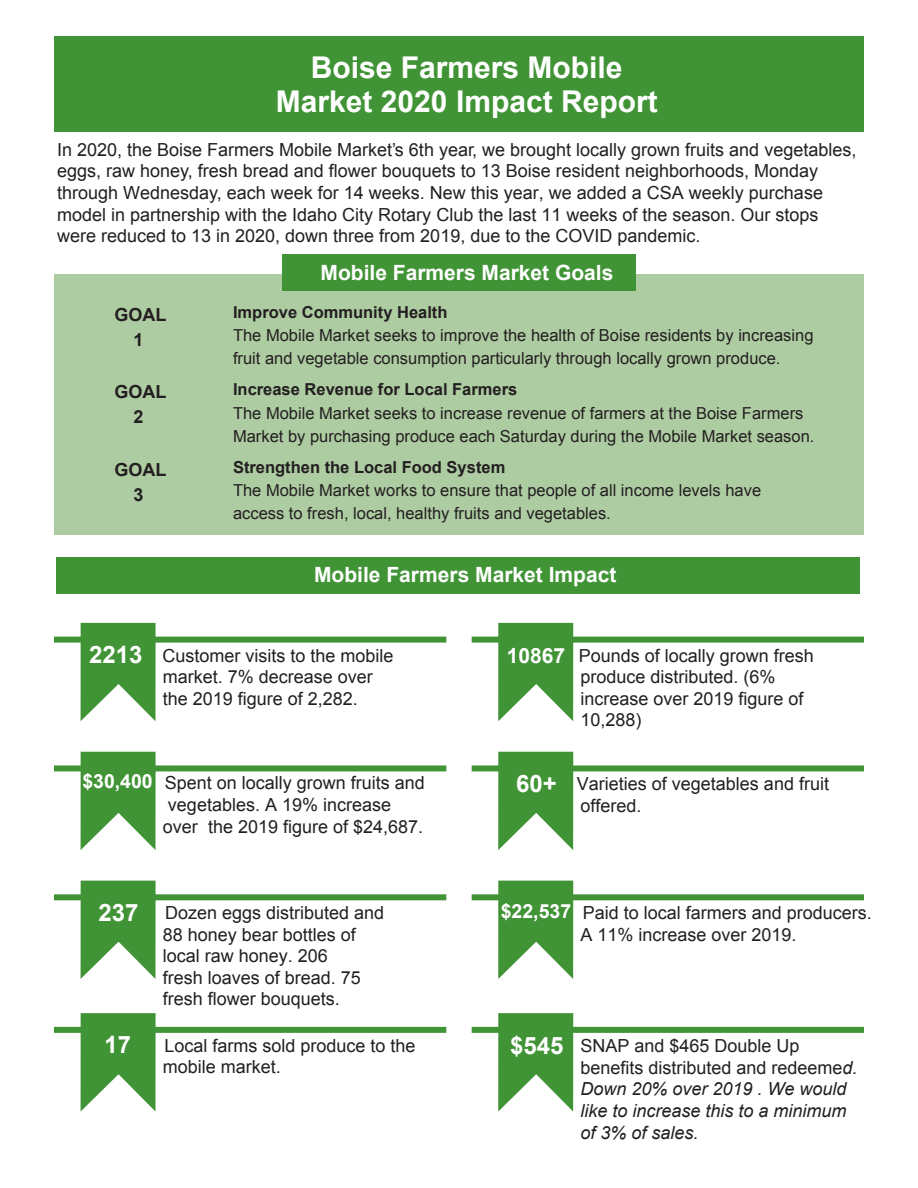
<style>
.page{position:relative;width:918px;height:1188px;background:#fff}
.page>*{position:absolute;margin:0;border:0;box-sizing:border-box;transform-origin:0 0}
.t1{font:700 30px/33.9px "Arial";color:#fff;text-align:center}
.t2{font:700 24px "Arial";color:#fff}
.t3{font:700 21px "Arial";color:#fff}
.t4{font:18px/21.6px "Arial";color:#231f20}
.t5{font:italic 18px/21.6px "Arial";color:#231f20}
.t6{font:700 18px "Arial";color:#231f20}
.t7{font:16.5px/23.1px "Arial";color:#231f20}
.s1{font-weight:700}
.s2{font-weight:700;font-size:24px;color:#fff}
.s3{font-weight:700;font-size:21px;color:#fff}
.s4{font-weight:700;font-size:19.5px;color:#fff}
.s5{font-weight:700;font-style:normal;font-size:24px;color:#fff}
.s6{font-style:normal}
</style>
<div class="page">
<div style="left:54px;top:37px;width:810px;height:95px;background:#419436"></div>
<div style="left:54px;top:274px;width:810px;height:260px;background:#aecca2"></div>
<div style="left:282px;top:255px;width:354px;height:36px;background:#419436"></div>
<div style="left:56px;top:557px;width:804px;height:37px;background:#419436"></div>
<svg style="left:81px;top:623px;width:75px;height:98px"></svg>
<div style="left:54px;top:637px;width:392px;height:6px;background:#419436"></div>
<svg style="left:498px;top:881px;width:75px;height:98px"></svg>
<div style="left:472px;top:894px;width:392px;height:6px;background:#419436"></div>
<svg style="left:498px;top:1013px;width:75px;height:99px"></svg>
<div style="left:472px;top:1027px;width:392px;height:6px;background:#419436"></div>
<svg style="left:81px;top:752px;width:75px;height:98px"></svg>
<div style="left:54px;top:765px;width:392px;height:6px;background:#419436"></div>
<svg style="left:498px;top:752px;width:75px;height:98px"></svg>
<div style="left:472px;top:765px;width:392px;height:6px;background:#419436"></div>
<svg style="left:81px;top:1013px;width:75px;height:99px"></svg>
<div style="left:54px;top:1027px;width:392px;height:6px;background:#419436"></div>
<svg style="left:81px;top:881px;width:75px;height:98px"></svg>
<div style="left:54px;top:894px;width:392px;height:6px;background:#419436"></div>
<svg style="left:498px;top:623px;width:75px;height:98px"></svg>
<div style="left:472px;top:637px;width:392px;height:6px;background:#419436"></div>
<p class="t1" style="left:276px;top:52px;width:383px">Boise Farmers Mobile<br>Market 2020 Impact Report</p>
<p class="t4" style="left:57px;top:139px;width:801px">In 2020, the Boise Farmers Mobile Market’s 6th year, we brought locally grown fruits and vegetables, eggs, raw honey, fresh bread and flower bouquets to 13 Boise resident neighborhoods, Monday through Wednesday, each week for 14 weeks. New this year, we added a CSA weekly purchase model in partnership with the Idaho City Rotary Club the last 11 weeks of the season. Our stops were reduced to 13 in 2020, down three from 2019, due to the COVID pandemic.</p>
<p class="t3" style="left:321px;top:258px;width:294px">Mobile Farmers Market Goals</p>
<p class="t6" style="left:114px;top:303px;width:54px">GOAL</p>
<p class="t6" style="left:134px;top:328px;width:12px">1</p>
<p class="t6" style="left:114px;top:379px;width:54px">GOAL</p>
<p class="t6" style="left:134px;top:405px;width:12px">2</p>
<p class="t7" style="left:233px;top:301px;width:582px"><span class="s1">Improve Community Health<br></span>The Mobile Market seeks to improve the health of Boise residents by increasing fruit and vegetable consumption particularly through locally grown produce.</p>
<p class="t7" style="left:233px;top:378px;width:583px"><span class="s1">Increase Revenue for Local Farmers<br></span>The Mobile Market seeks to increase revenue of farmers at the Boise Farmers<br>Market by purchasing produce each Saturday during the Mobile Market season.</p>
<p class="t7" style="left:233px;top:456px;width:530px"><span class="s1">Strengthen the Local Food System<br></span>The Mobile Market works to ensure that people of all income levels have access to fresh, local, healthy fruits and vegetables.</p>
<p class="t6" style="left:114px;top:458px;width:54px">GOAL</p>
<p class="t6" style="left:134px;top:483px;width:12px">3</p>
<p class="t3" style="left:314px;top:561px;width:304px">Mobile Farmers Market Impact</p>
<p class="t4" style="left:89px;top:645px;width:306px"><span class="s2">2213</span> Customer visits to the mobile</p>
<p class="t4" style="left:163px;top:666px;width:212px">market. 7% decrease over the 2019 figure of 2,282.</p>
<p class="t4" style="left:580px;top:645px;width:235px;text-indent:-74px"><span class="s3">10867</span> Pounds of locally grown fresh produce distributed. (6% increase over 2019 figure of<br>10,288)</p>
<p class="t4" style="left:163px;top:772px;width:263px;text-indent:-81px"><span class="s4">$30,400</span> Spent on locally grown fruits and vegetables. A 19% increase over the 2019 figure of $24,687.</p>
<p class="t4" style="left:580px;top:774px;width:250px;text-indent:-64px"><span class="s2">60+</span> Varieties of vegetables and fruit offered.</p>
<p class="t4" style="left:163px;top:902px;width:223px;text-indent:-64px"><span class="s2">237</span> Dozen eggs distributed and<br>88 honey bear bottles of local raw honey. 206<br>fresh loaves of bread. 75 fresh flower bouquets.</p>
<p class="t2" style="left:105px;top:1029px;width:28px">17</p>
<p class="t4" style="left:163px;top:1035px;width:254px">Local farms sold produce to the mobile market.</p>
<p class="t4" style="left:501px;top:902px;width:373px;text-align:center"><span class="s4">$22,537</span> Paid to local farmers and producers.<br>A 11% increase over 2019.</p>
<p class="t5" style="left:580px;top:1036px;width:279px;text-indent:-70px"><span class="s5">$545</span> <span class="s6">SNAP and $465 Double Up benefits distributed and redeeme</span>d.<br>Down 20% over 2019 . We would like to increase this to a minimum of 3% of sales.</p>
</div>
